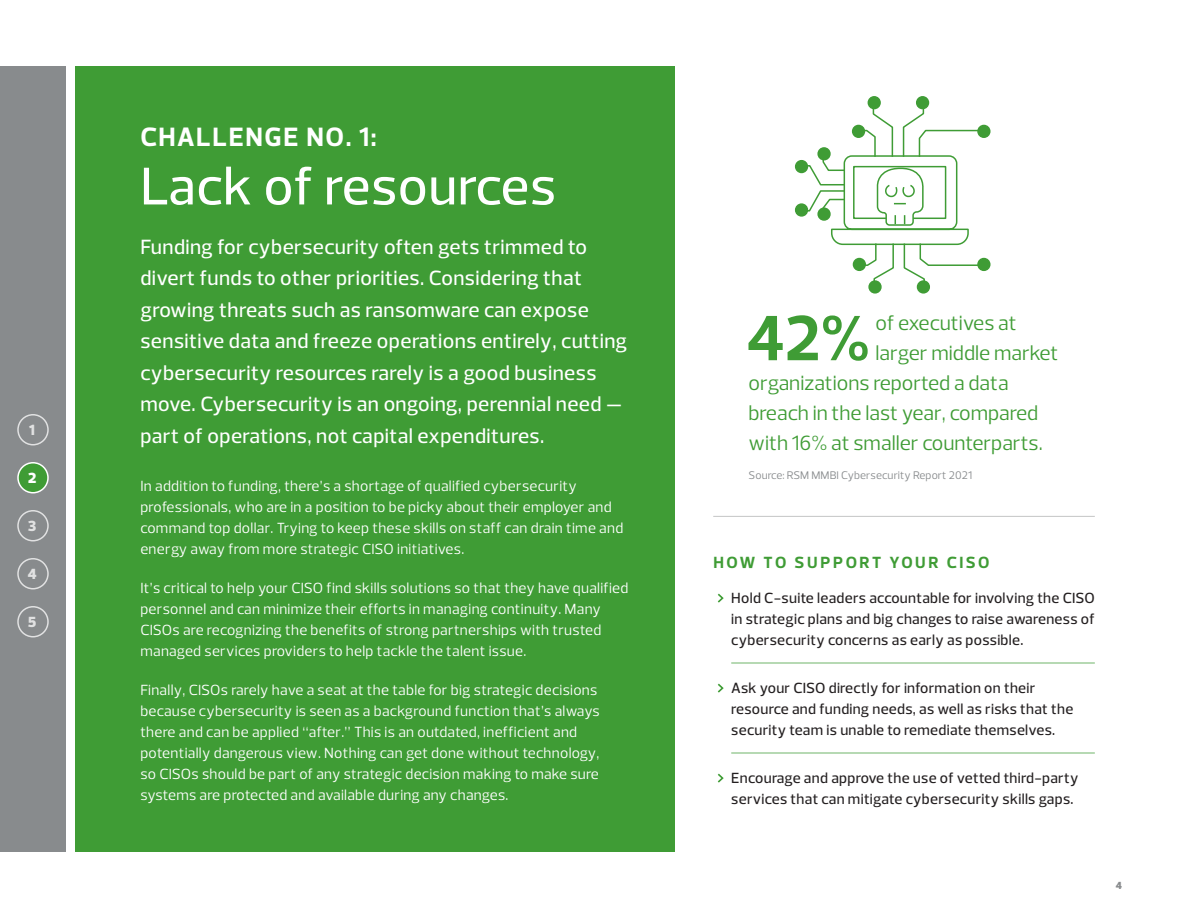
<style>
.page{position:relative;width:1188px;height:918px;background:#fff}
.page>*{position:absolute;margin:0;border:0;box-sizing:border-box;transform-origin:0 0}
.t1{font:700 65.1px "Prelo";color:#3f9c35}
.t2{font:500 54px "Prelo";letter-spacing:.015em;color:#fff}
.t3{font:700 27px "Prelo";letter-spacing:.05em;color:#fff}
.t4{font:500 21px/31.5px "Prelo";letter-spacing:.02em;color:#fff}
.t5{font:21px "Prelo";color:#3f9c35}
.t6{font:700 16.5px "Prelo";letter-spacing:.15em;color:#3f9c35}
.t7{font:15px/21px "Prelo";letter-spacing:.02em;color:#fff}
.t8{font:500 15px/21px "Prelo";letter-spacing:.02em;color:#231f20}
.t9{font:900 15px "Prelo";color:#fff}
.t10{font:11.25px "Prelo";letter-spacing:.01em;color:#888b8d}
.t11{font:900 10.5px "Prelo";color:#888b8d}
</style>
<div class="page">
<div style="left:75px;top:66px;width:600px;height:786px;background:#3f9c35"></div>
<div style="left:0;top:66px;width:66px;height:786px;background:#888b8d"></div>
<div style="left:18px;top:463px;width:30px;height:30px;background:#3f9c35;border-radius:50%"></div>
<div style="left:17px;top:462px;width:32px;height:32px;border:2px solid #fff;border-radius:50%"></div>
<div style="left:17px;top:414px;width:32px;height:32px;border:2px solid #fff;border-radius:50%"></div>
<div style="left:17px;top:510px;width:32px;height:32px;border:2px solid #fff;border-radius:50%"></div>
<div style="left:17px;top:558px;width:32px;height:32px;border:2px solid #fff;border-radius:50%"></div>
<div style="left:17px;top:606px;width:32px;height:32px;border:2px solid #fff;border-radius:50%"></div>
<hr style="left:731px;top:663px;width:364px;height:1px;background:#6fb568">
<hr style="left:731px;top:753px;width:364px;height:1px;background:#6fb568">
<svg style="left:718px;top:594px;width:6px;height:9px"></svg>
<svg style="left:718px;top:684px;width:6px;height:9px"></svg>
<svg style="left:718px;top:774px;width:6px;height:9px"></svg>
<hr style="left:713px;top:516px;width:382px;height:1px;background:#c4c5c6">
<div style="left:978px;top:125px;width:12px;height:12px;background:#3f9c35;border-radius:50%"></div>
<div style="left:977px;top:125px;width:14px;height:13px;border:2px solid #3f9c35;border-radius:50%"></div>
<div style="left:917px;top:97px;width:11px;height:12px;background:#3f9c35;border-radius:50%"></div>
<div style="left:916px;top:96px;width:13px;height:13px;border:2px solid #3f9c35;border-radius:50%"></div>
<div style="left:868px;top:97px;width:12px;height:12px;background:#3f9c35;border-radius:50%"></div>
<div style="left:868px;top:96px;width:13px;height:13px;border:2px solid #3f9c35;border-radius:50%"></div>
<div style="left:978px;top:259px;width:12px;height:11px;background:#3f9c35;border-radius:50%"></div>
<div style="left:977px;top:258px;width:14px;height:13px;border:2px solid #3f9c35;border-radius:50%"></div>
<div style="left:918px;top:281px;width:11px;height:12px;background:#3f9c35;border-radius:50%"></div>
<div style="left:917px;top:280px;width:13px;height:14px;border:2px solid #3f9c35;border-radius:50%"></div>
<div style="left:869px;top:281px;width:12px;height:12px;background:#3f9c35;border-radius:50%"></div>
<div style="left:868px;top:280px;width:14px;height:14px;border:2px solid #3f9c35;border-radius:50%"></div>
<div style="left:796px;top:204px;width:11px;height:12px;background:#3f9c35;border-radius:50%"></div>
<div style="left:795px;top:203px;width:13px;height:14px;border:2px solid #3f9c35;border-radius:50%"></div>
<div style="left:796px;top:161px;width:11px;height:11px;background:#3f9c35;border-radius:50%"></div>
<div style="left:795px;top:160px;width:13px;height:13px;border:2px solid #3f9c35;border-radius:50%"></div>
<svg style="left:800px;top:101px;width:186px;height:188px"></svg>
<div style="left:818px;top:148px;width:12px;height:12px;background:#3f9c35;border-radius:50%"></div>
<div style="left:817px;top:147px;width:14px;height:13px;border:2px solid #3f9c35;border-radius:50%"></div>
<p class="t9" style="left:29px;top:421px;width:7px">1</p>
<p class="t9" style="left:28px;top:469px;width:10px">2</p>
<p class="t9" style="left:28px;top:517px;width:10px">3</p>
<p class="t9" style="left:28px;top:565px;width:10px">4</p>
<p class="t9" style="left:28px;top:613px;width:10px">5</p>
<h3 class="t3" style="left:141px;top:120px;width:237px">CHALLENGE NO. 1:</h3>
<h2 class="t2" style="left:140px;top:153px;width:417px">Lack of resources</h2>
<p class="t4" style="left:140px;top:231px;width:488px">Funding for cybersecurity often gets trimmed to divert funds to other priorities. Considering that growing threats such as ransomware can expose sensitive data and freeze operations entirely, cutting cybersecurity resources rarely is a good business move. Cybersecurity is an ongoing, perennial need — part of operations, not capital expenditures.</p>
<p class="t7" style="left:140px;top:475px;width:484px">In addition to funding, there’s a shortage of qualified cybersecurity professionals, who are in a position to be picky about their employer and command top dollar. Trying to keep these skills on staff can drain time and energy away from more strategic CISO initiatives.</p>
<p class="t7" style="left:140px;top:578px;width:490px">It’s critical to help your CISO find skills solutions so that they have qualified personnel and can minimize their efforts in managing continuity. Many CISOs are recognizing the benefits of strong partnerships with trusted managed services providers to help tackle the talent issue.</p>
<p class="t7" style="left:140px;top:680px;width:461px">Finally, CISOs rarely have a seat at the table for big strategic decisions because cybersecurity is seen as a background function that’s always there and can be applied “after.” This is an outdated, inefficient and potentially dangerous view. Nothing can get done without technology, so CISOs should be part of any strategic decision making to make sure systems are protected and available during any changes.</p>
<h1 class="t1" style="left:746px;top:298px;width:125px">42%</h1>
<h3 class="t5" style="left:876px;top:310px;width:143px">of executives at</h3>
<h3 class="t5" style="left:876px;top:340px;width:185px">larger middle market</h3>
<h3 class="t5" style="left:749px;top:370px;width:262px">organizations reported a data</h3>
<h3 class="t5" style="left:749px;top:400px;width:291px">breach in the last year, compared</h3>
<h3 class="t5" style="left:749px;top:430px;width:296px">with 16% at smaller counterparts.</h3>
<p class="t10" style="left:749px;top:469px;width:225px">Source: RSM MMBI Cybersecurity Report 2021</p>
<p class="t6" style="left:713px;top:552px;width:278px">HOW TO SUPPORT YOUR CISO</p>
<p class="t8" style="left:731px;top:587px;width:365px;text-align:justify">Hold C-suite leaders accountable for involving the CISO in strategic plans and big changes to raise awareness of cybersecurity concerns as early as possible.</p>
<p class="t8" style="left:731px;top:677px;width:344px">Ask your CISO directly for information on their resource and funding needs, as well as risks that the security team is unable to remediate themselves.</p>
<p class="t8" style="left:731px;top:767px;width:349px">Encourage and approve the use of vetted third-party services that can mitigate cybersecurity skills gaps.</p>
<p class="t11" style="left:1116px;top:879px;width:8px">4</p>
</div>
